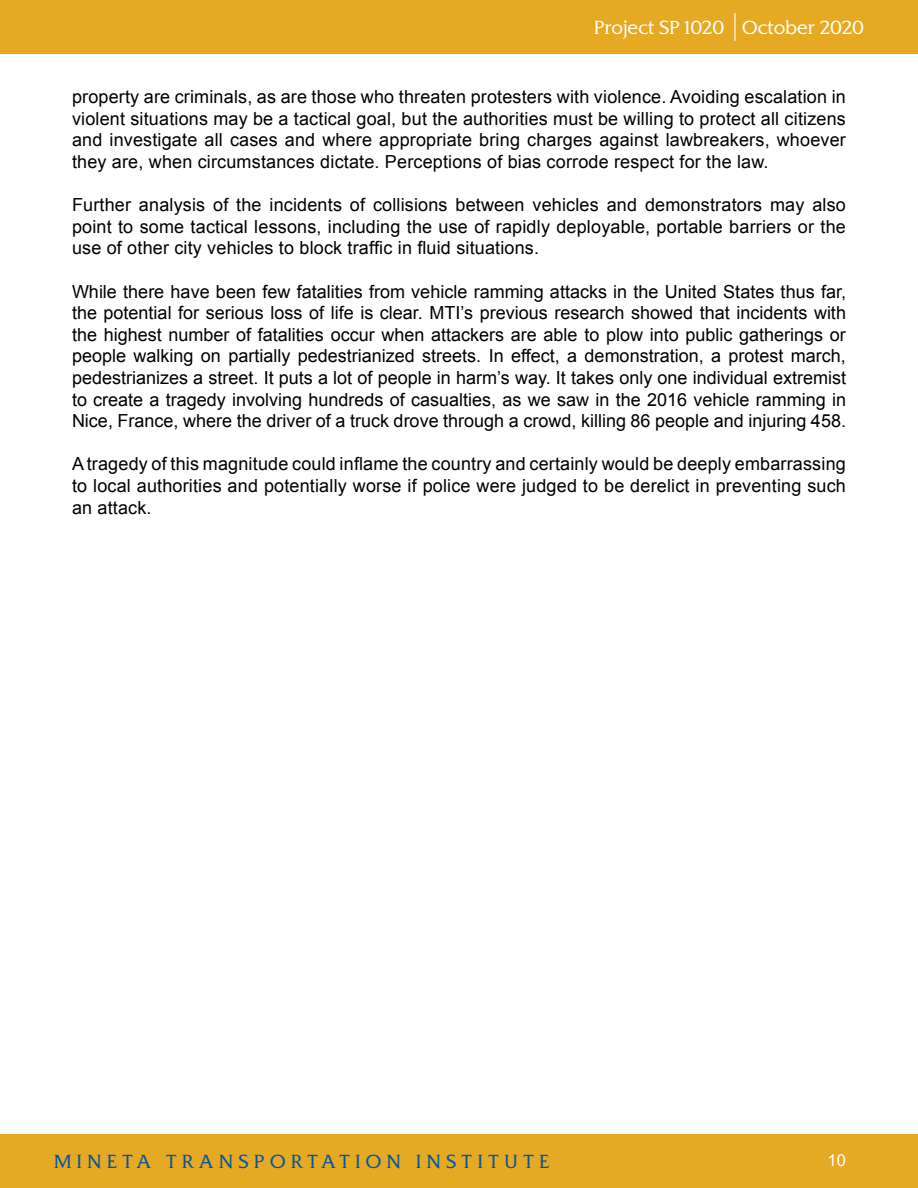
<style>
.page{position:relative;width:918px;height:1188px;background:#fff}
.page>*{position:absolute;margin:0;border:0;box-sizing:border-box;transform-origin:0 0}
.t1{font:18px/21.6px "Arial";letter-spacing:.01em;color:#000;text-align:justify}
.t2{font:300 18px "SJSU Spartan";letter-spacing:.3em;color:#0056a2}
.t3{font:300 18px "SJSU Spartan";color:#fff}
.t4{font:16.5px "Arial";color:#fff}
</style>
<div class="page">
<div style="left:0;top:1134px;width:918px;height:54px;background:#e5a923"></div>
<div style="left:0;top:0;width:918px;height:54px;background:#e5a923"></div>
<hr style="left:734px;top:13px;width:2px;height:28px;background:#fff">
<p class="t3" style="left:594px;top:16px;width:271px">Project SP 1020 October 2020</p>
<p class="t1" style="left:72px;top:86px;width:775px">property are criminals, as are those who threaten protesters with violence. Avoiding escalation in violent situations may be a tactical goal, but the authorities must be willing to protect all citizens and investigate all cases and where appropriate bring charges against lawbreakers, whoever they are, when circumstances dictate. Perceptions of bias corrode respect for the law.</p>
<p class="t1" style="left:72px;top:194px;width:775px">Further analysis of the incidents of collisions between vehicles and demonstrators may also point to some tactical lessons, including the use of rapidly deployable, portable barriers or the use of other city vehicles to block traffic in fluid situations.</p>
<p class="t1" style="left:72px;top:281px;width:776px">While there have been few fatalities from vehicle ramming attacks in the United States thus far, the potential for serious loss of life is clear. MTI’s previous research showed that incidents with the highest number of fatalities occur when attackers are able to plow into public gatherings or people walking on partially pedestrianized streets. In effect, a demonstration, a protest march, pedestrianizes a street. It puts a lot of people in harm’s way. It takes only one individual extremist to create a tragedy involving hundreds of casualties, as we saw in the 2016 vehicle ramming in Nice, France, where the driver of a truck drove through a crowd, killing 86 people and injuring 458.</p>
<p class="t1" style="left:72px;top:453px;width:775px">A tragedy of this magnitude could inflame the country and certainly would be deeply embarrassing to local authorities and potentially worse if police were judged to be derelict in preventing such an attack.</p>
<p class="t2" style="left:54px;top:1150px;width:497px">MINETA TRANSPORTATION INSTITUTE</p>
<p class="t4" style="left:828px;top:1149px;width:20px">10</p>
</div>
